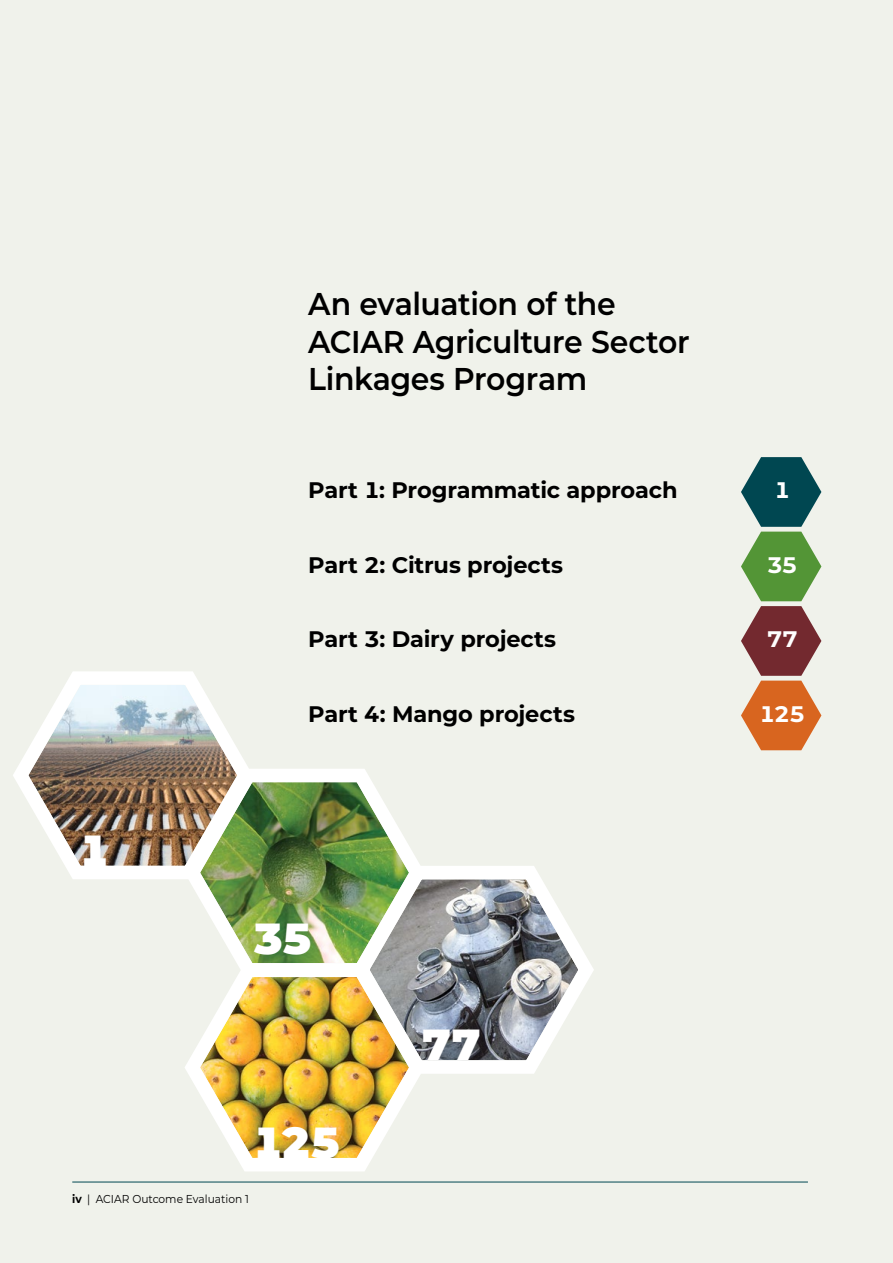
<style>
.page{position:relative;width:893px;height:1263px;background:#f0f2eb}
.page>*{position:absolute;margin:0;border:0;box-sizing:border-box;transform-origin:0 0}
.t1{font:900 43.5px "Montserrat";letter-spacing:-.025em;color:#fff}
.t2{font:600 31.5px/37.5px "Montserrat";letter-spacing:-.015em;color:#000;scale:.95 1}
.t3{font:700 22.5px "Montserrat";letter-spacing:-.01em;color:#000}
.t4{font:700 22.5px "Montserrat";letter-spacing:-.035em;color:#fff}
.t5{font:11.55px "Montserrat";color:#000;scale:.93 1}
.s1{font-weight:700}
</style>
<div class="page">
<hr style="left:72px;top:1182px;width:736px;height:1px;background:#004751">
<img style="left:195px;top:769px;width:218px;height:183px">
<img style="left:13px;top:671px;width:250px;height:220px">
<img style="left:174px;top:952px;width:261px;height:231px">
<img style="left:343px;top:854px;width:251px;height:231px">
<svg style="left:741px;top:457px;width:80px;height:293px"></svg>
<p class="t2" style="left:308px;top:284px;width:403px">An evaluation of the<br>ACIAR Agriculture Sector<br>Linkages Program</p>
<p class="t3" style="left:308px;top:474px;width:371px">Part 1: Programmatic approach</p>
<p class="t4" style="left:774px;top:474px;width:17px">1</p>
<p class="t3" style="left:308px;top:548px;width:256px">Part 2: Citrus projects</p>
<p class="t4" style="left:767px;top:548px;width:32px">35</p>
<p class="t3" style="left:308px;top:623px;width:249px">Part 3: Dairy projects</p>
<p class="t4" style="left:767px;top:623px;width:33px">77</p>
<p class="t1" style="left:79px;top:818px;width:32px">1</p>
<p class="t3" style="left:308px;top:697px;width:268px">Part 4: Mango projects</p>
<p class="t4" style="left:760px;top:697px;width:47px">125</p>
<p class="t1" style="left:253px;top:906px;width:61px">35</p>
<p class="t1" style="left:253px;top:1110px;width:89px">125</p>
<p class="t1" style="left:421px;top:1012px;width:61px">77</p>
<p class="t5" style="left:72px;top:1191px;width:192px"><span class="s1">iv</span> | ACIAR Outcome Evaluation 1</p>
</div>
